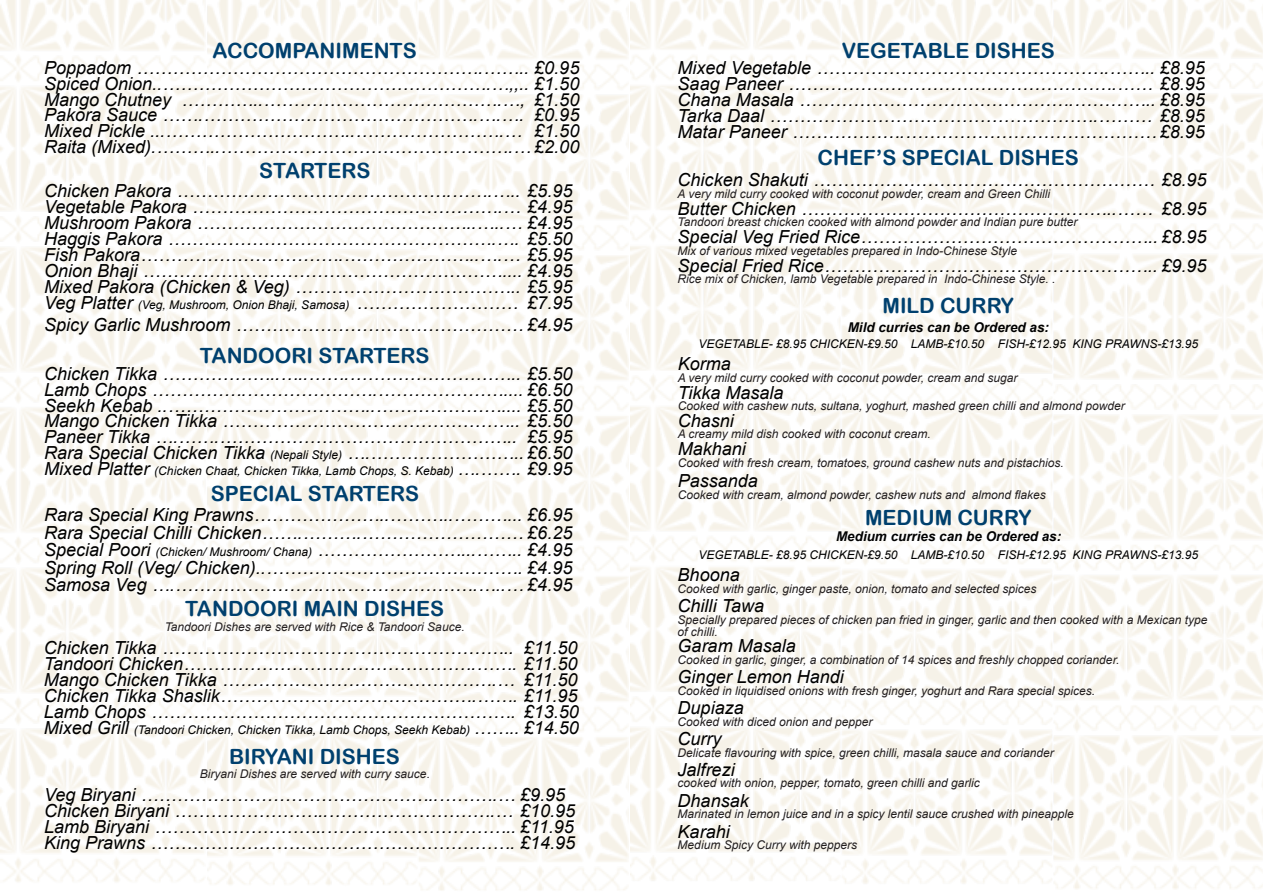
<style>
.page{position:relative;width:1263px;height:893px;background:#fff}
.page>*{position:absolute;margin:0;border:0;box-sizing:border-box;transform-origin:0 0}
.t1{font:21px "Arial Rounded MT Bold";color:#00406e}
.t2{font:italic 18px/15.9px "Arial";color:#000;text-align:justify}
.t3{font:italic 700 13.5px "Arial";color:#000}
.t4{font:italic 12px/12.5px "Arial";color:#231f20}
.t5{font:italic 12px "Arial";color:#000}
.s1{font-size:18px}
.s2{font-size:12px}
</style>
<div class="page">
<img style="left:630px;top:0;width:633px;height:889px">
<img style="left:0;top:0;width:628px;height:891px">
<p class="t1" style="left:213px;top:43px;width:206px">ACCOMPANIMENTS</p>
<p class="t2" style="left:44px;top:61px;width:537px">Poppadom ………………………………………………….…….. £0.95<br>Spiced Onion..……………………………………………….…,,.. £1.50<br>Mango Chutney …………..………………………………….…, £1.50<br>Pakora Sauce …….……………………………………….….…. £0.95<br>Mixed Pickle ...…………………………..…………………….… £1.50<br>Raita (Mixed).………..………………………………………….… £2.00</p>
<p class="t1" style="left:259px;top:163px;width:113px">STARTERS</p>
<p class="t2" style="left:44px;top:185px;width:530px">Chicken Pakora ……………………………………….…….….. £5.95<br>Vegetable Pakora …………………………………………….… £4.95<br>Mushroom Pakora ………………………………………..…..… £4.95<br>Haggis Pakora ……………………………………………….…. £5.50<br>Fish Pakora…………………………….…………………..….… £5.95<br>Onion Bhaji …………………………………………………….... £4.95<br>Mixed Pakora (Chicken &amp; Veg) ……………………………….. £5.95</p>
<p class="t5" style="left:44px;top:300px;width:530px"><span class="s1">Veg Platter</span> (Veg, Mushroom, Onion Bhaji, Samosa) <span class="s1">……………………… £7.95</span></p>
<p class="t2" style="left:44px;top:318px;width:530px">Spicy Garlic Mushroom ………………………………………… £4.95</p>
<p class="t2" style="left:44px;top:367px;width:530px">Chicken Tikka ………………..…..…….……………………….. £5.50<br>Lamb Chops …………….………………….………………….... £6.50<br>Seekh Kebab ..……………………………..………………….... £5.50<br>Mango Chicken Tikka ………………………………………….. £5.50<br>Paneer Tikka ….…….………………………………………….. £5.95<br>Rara Special Chicken Tikka <span class="s2">(Nepali Style)</span> ….…………………….. £6.50</p>
<p class="t5" style="left:44px;top:466px;width:530px"><span class="s1">Mixed Platter</span> (Chicken Chaat, Chicken Tikka, Lamb Chops, S. Kebab) <span class="s1">….……. £9.95</span></p>
<p class="t1" style="left:200px;top:348px;width:231px">TANDOORI STARTERS</p>
<p class="t1" style="left:211px;top:486px;width:210px">SPECIAL STARTERS</p>
<p class="t2" style="left:44px;top:508px;width:530px;line-height:17.4px">Rara Special King Prawns…………………..………..………... £6.95<br>Rara Special Chilli Chicken…….……….……………………… £6.25<br>Special Poori <span class="s2">(Chicken/ Mushroom/ Chana)</span> ……………………...…….. £4.95<br>Spring Roll (Veg/ Chicken)..……………………………………. £4.95<br>Samosa Veg ….…………………….….………………….…..… £4.95</p>
<p class="t1" style="left:185px;top:601px;width:261px">TANDOORI MAIN DISHES</p>
<p class="t4" style="left:165px;top:622px;width:301px">Tandoori Dishes are served with Rice &amp; Tandoori Sauce.</p>
<p class="t2" style="left:44px;top:642px;width:536px">Chicken Tikka ………………………………………………….. £11.50<br>Tandoori Chicken………………………………………….……. £11.50<br>Mango Chicken Tikka ……………………………………….… £11.50<br>Chicken Tikka Shaslik…………………………………….……. £11.95<br>Lamb Chops ……………………………………………………. £13.50</p>
<p class="t5" style="left:44px;top:725px;width:536px"><span class="s1">Mixed Grill</span> (Tandoori Chicken, Chicken Tikka, Lamb Chops, Seekh Kebab) <span class="s1">…….. £14.50</span></p>
<p class="t1" style="left:229px;top:749px;width:172px">BIRYANI DISHES</p>
<p class="t4" style="left:200px;top:769px;width:232px">Biryani Dishes are served with curry sauce.</p>
<p class="t2" style="left:44px;top:789px;width:533px;text-align:left">Veg Biryani …………………………………………..……….… £9.95<br>Chicken Biryani ……………………..……………………….… £10.95<br>Lamb Biryani ………………………..………………………….. £11.95<br>King Prawns ……………………………………………………. £14.95</p>
<p class="t1" style="left:842px;top:43px;width:215px">VEGETABLE DISHES</p>
<p class="t2" style="left:678px;top:62px;width:529px">Mixed Vegetable ………………………………………….…….. £8.95<br>Saag Paneer ……………………………………………….…… £8.95<br>Chana Masala ……………………………………….………….. £8.95<br>Tarka Daal ……………………………………………….……… £8.95<br>Matar Paneer ……………….…………………………………… £8.95</p>
<p class="t1" style="left:818px;top:150px;width:263px">CHEF’S SPECIAL DISHES</p>
<p class="t2" style="left:678px;top:174px;width:530px">Chicken Shakuti ………………………………………………… £8.95</p>
<p class="t4" style="left:678px;top:189px;width:374px">A very mild curry cooked with coconut powder, cream and Green Chilli</p>
<p class="t2" style="left:678px;top:202px;width:530px">Butter Chicken ……………………………………………..…… £8.95</p>
<p class="t4" style="left:678px;top:217px;width:401px">Tandoori breast chicken cooked with almond powder and Indian pure butter</p>
<p class="t2" style="left:678px;top:231px;width:530px">Special Veg Fried Rice………………………………………….. £8.95</p>
<p class="t4" style="left:678px;top:245px;width:341px">Mix of various mixed vegetables prepared in Indo-Chinese Style</p>
<p class="t2" style="left:678px;top:259px;width:530px">Special Fried Rice……………………………………………….. £9.95</p>
<p class="t4" style="left:678px;top:274px;width:379px">Rice mix of Chicken, lamb Vegetable prepared in Indo-Chinese Style. .</p>
<p class="t1" style="left:882px;top:298px;width:133px">MILD CURRY</p>
<p class="t3" style="left:848px;top:322px;width:203px">Mild curries can be Ordered as:</p>
<p class="t5" style="left:698px;top:339px;width:501px">VEGETABLE- £8.95 CHICKEN-£9.50 LAMB-£10.50 FISH-£12.95 KING PRAWNS-£13.95</p>
<p class="t2" style="left:678px;top:358px;width:55px">Korma</p>
<p class="t4" style="left:678px;top:373px;width:341px">A very mild curry cooked with coconut powder, cream and sugar</p>
<p class="t2" style="left:678px;top:386px;width:107px">Tikka Masala</p>
<p class="t4" style="left:678px;top:401px;width:448px">Cooked with cashew nuts, sultana, yoghurt, mashed green chilli and almond powder</p>
<p class="t2" style="left:678px;top:414px;width:58px">Chasni</p>
<p class="t4" style="left:678px;top:429px;width:255px">A creamy mild dish cooked with coconut cream.</p>
<p class="t2" style="left:678px;top:442px;width:70px">Makhani</p>
<p class="t4" style="left:678px;top:457px;width:388px">Cooked with fresh cream, tomatoes, ground cashew nuts and pistachios.</p>
<p class="t2" style="left:678px;top:474px;width:82px">Passanda</p>
<p class="t4" style="left:678px;top:489px;width:370px">Cooked with cream, almond powder, cashew nuts and almond flakes</p>
<p class="t1" style="left:865px;top:510px;width:168px">MEDIUM CURRY</p>
<p class="t3" style="left:836px;top:532px;width:227px">Medium curries can be Ordered as:</p>
<p class="t5" style="left:698px;top:550px;width:501px">VEGETABLE- £8.95 CHICKEN-£9.50 LAMB-£10.50 FISH-£12.95 KING PRAWNS-£13.95</p>
<p class="t2" style="left:678px;top:568px;width:64px">Bhoona</p>
<p class="t4" style="left:678px;top:583px;width:360px">Cooked with garlic, ginger paste, onion, tomato and selected spices</p>
<p class="t2" style="left:678px;top:599px;width:88px">Chilli Tawa</p>
<p class="t4" style="left:678px;top:614px;width:531px">Specially prepared pieces of chicken pan fried in ginger, garlic and then cooked with a Mexican type of chilli.</p>
<p class="t2" style="left:678px;top:639px;width:120px">Garam Masala</p>
<p class="t4" style="left:678px;top:654px;width:443px">Cooked in garlic, ginger, a combination of 14 spices and freshly chopped coriander.</p>
<p class="t2" style="left:678px;top:670px;width:168px">Ginger Lemon Handi</p>
<p class="t4" style="left:678px;top:685px;width:419px">Cooked in liquidised onions with fresh ginger, yoghurt and Rara special spices.</p>
<p class="t2" style="left:678px;top:701px;width:68px">Dupiaza</p>
<p class="t4" style="left:678px;top:716px;width:196px">Cooked with diced onion and pepper</p>
<p class="t2" style="left:678px;top:732px;width:46px">Curry</p>
<p class="t4" style="left:678px;top:747px;width:378px">Delicate flavouring with spice, green chilli, masala sauce and coriander</p>
<p class="t2" style="left:678px;top:763px;width:59px">Jalfrezi</p>
<p class="t4" style="left:678px;top:778px;width:304px">cooked with onion, pepper, tomato, green chilli and garlic</p>
<p class="t2" style="left:678px;top:794px;width:73px">Dhansak</p>
<p class="t4" style="left:678px;top:809px;width:398px">Marinated in lemon juice and in a spicy lentil sauce crushed with pineapple</p>
<p class="t2" style="left:678px;top:825px;width:54px">Karahi</p>
<p class="t4" style="left:678px;top:840px;width:181px">Medium Spicy Curry with peppers</p>
</div>
